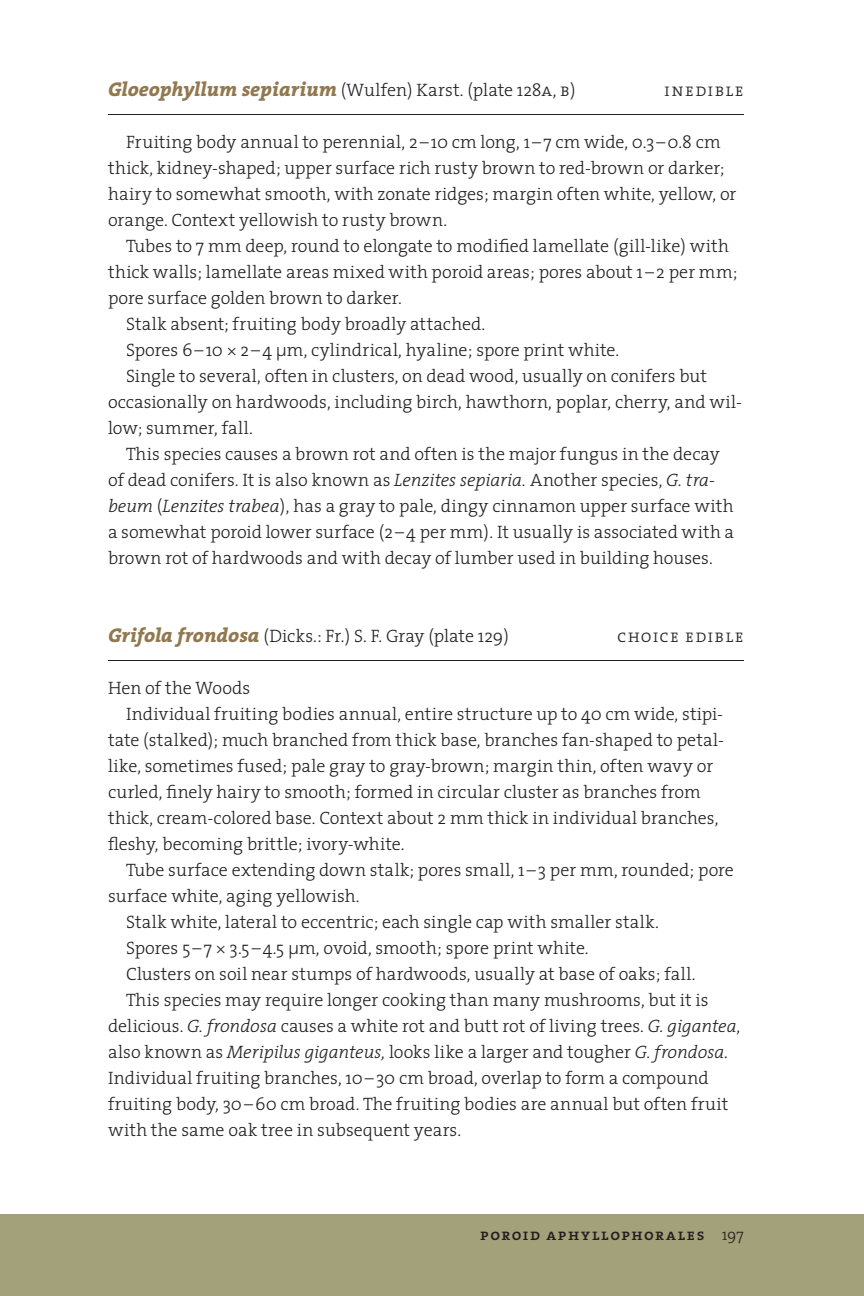
<style>
.page{position:relative;width:864px;height:1296px;background:#fff}
.page>*{position:absolute;margin:0;border:0;box-sizing:border-box;transform-origin:0 0}
.t1{font:300 18px/26px "The Serif";letter-spacing:.005em;color:#231f20}
.t2{font:18px "The Serif Light Caps";letter-spacing:.06em;color:#231f20}
.t3{font:18px "The Serif Light Caps";letter-spacing:.08em;color:#231f20}
.t4{font:16px "The Serif Semi Bold Caps";letter-spacing:.1em;color:#231f20}
.s1{font-weight:800;font-style:italic;font-size:20px;color:#92784e}
.s2{font-family:"The Serif Light Caps";font-weight:400}
.s3{font-family:"The Serif Light Expert";font-weight:400}
.s4{font-style:italic}
.s5{font-family:"The Serif";font-weight:300}
</style>
<div class="page">
<div style="left:0;top:1214px;width:864px;height:82px;background:#a2a17a"></div>
<hr style="left:108px;top:114px;width:636px;height:1px;background:#231f20">
<hr style="left:108px;top:660px;width:636px;height:1px;background:#231f20">
<p class="t1" style="left:108px;top:76px;width:469px"><span class="s1">Gloeophyllum sepiarium</span> (Wulfen) Karst. (plate 128<span class="s2">a, b</span>)</p>
<p class="t3" style="left:664px;top:75px;width:81px">inedible</p>
<p class="t1" style="left:108px;top:128px;width:630px;text-indent:18px">Fruiting body annual to perennial, 2–10 cm long, 1–7 cm wide, 0.3–0.8 cm thick, kidney-shaped; upper surface rich rusty brown to red-brown or darker; hairy to somewhat smooth, with zonate ridges; margin often white, yellow, or orange. Context yellowish to rusty brown.</p>
<p class="t1" style="left:126px;top:232px;width:605px">Tubes to 7 mm deep, round to elongate to modified lamellate (gill-like) with</p>
<p class="t1" style="left:108px;top:258px;width:631px">thick walls; lamellate areas mixed with poroid areas; pores about 1–2 per mm;</p>
<p class="t1" style="left:108px;top:284px;width:295px">pore surface golden brown to darker.</p>
<p class="t1" style="left:126px;top:310px;width:361px">Stalk absent; fruiting body broadly attached.</p>
<p class="t1" style="left:126px;top:336px;width:495px">Spores 6–10 <span class="s3">*</span> 2–4 µm, cylindrical, hyaline; spore print white.</p>
<p class="t1" style="left:126px;top:362px;width:583px">Single to several, often in clusters, on dead wood, usually on conifers but</p>
<p class="t1" style="left:108px;top:388px;width:636px">occasionally on hardwoods, including birch, hawthorn, poplar, cherry, and wil-</p>
<p class="t1" style="left:108px;top:414px;width:146px">low; summer, fall.</p>
<p class="t1" style="left:126px;top:440px;width:595px">This species causes a brown rot and often is the major fungus in the decay</p>
<p class="t1" style="left:108px;top:466px;width:608px">of dead conifers. It is also known as <span class="s4">Lenzites sepiaria.</span> Another species, <span class="s4">G. tra-</span></p>
<p class="t1" style="left:108px;top:492px;width:627px"><span class="s4">beum</span> (<span class="s4">Lenzites trabea</span>), has a gray to pale, dingy cinnamon upper surface with</p>
<p class="t1" style="left:108px;top:518px;width:628px">a somewhat poroid lower surface (2–4 per mm). It usually is associated with a</p>
<p class="t1" style="left:108px;top:544px;width:606px">brown rot of hardwoods and with decay of lumber used in building houses.</p>
<p class="t1" style="left:108px;top:622px;width:403px"><span class="s1">Grifola frondosa</span> (Dicks.: Fr.) S. F. Gray (plate 129)</p>
<p class="t2" style="left:617px;top:621px;width:128px">choice edible</p>
<p class="t1" style="left:108px;top:674px;width:144px">Hen of the Woods</p>
<p class="t1" style="left:126px;top:700px;width:599px">Individual fruiting bodies annual, entire structure up to 40 cm wide, stipi-</p>
<p class="t1" style="left:108px;top:726px;width:617px">tate (stalked); much branched from thick base, branches fan-shaped to petal-</p>
<p class="t1" style="left:108px;top:752px;width:607px">like, sometimes fused; pale gray to gray-brown; margin thin, often wavy or</p>
<p class="t1" style="left:108px;top:778px;width:594px">curled, finely hairy to smooth; formed in circular cluster as branches from</p>
<p class="t1" style="left:108px;top:804px;width:612px">thick, cream-colored base. Context about 2 mm thick in individual branches,</p>
<p class="t1" style="left:108px;top:830px;width:298px">fleshy, becoming brittle; ivory-white.</p>
<p class="t1" style="left:126px;top:856px;width:610px">Tube surface extending down stalk; pores small, 1–3 per mm, rounded; pore</p>
<p class="t1" style="left:108px;top:882px;width:253px">surface white, aging yellowish.</p>
<p class="t1" style="left:126px;top:908px;width:534px">Stalk white, lateral to eccentric; each single cap with smaller stalk.</p>
<p class="t1" style="left:126px;top:934px;width:464px">Spores 5–7 <span class="s3">*</span> 3.5–4.5 µm, ovoid, smooth; spore print white.</p>
<p class="t1" style="left:126px;top:960px;width:571px">Clusters on soil near stumps of hardwoods, usually at base of oaks; fall.</p>
<p class="t1" style="left:126px;top:986px;width:584px">This species may require longer cooking than many mushrooms, but it is</p>
<p class="t1" style="left:108px;top:1012px;width:634px">delicious. <span class="s4">G. frondosa</span> causes a white rot and butt rot of living trees. <span class="s4">G. gigantea</span>,</p>
<p class="t1" style="left:108px;top:1038px;width:622px">also known as <span class="s4">Meripilus giganteus,</span> looks like a larger and tougher <span class="s4">G. frondosa.</span></p>
<p class="t1" style="left:108px;top:1064px;width:602px">Individual fruiting branches, 10–30 cm broad, overlap to form a compound</p>
<p class="t1" style="left:108px;top:1090px;width:622px">fruiting body, 30–60 cm broad. The fruiting bodies are annual but often fruit</p>
<p class="t1" style="left:108px;top:1116px;width:355px">with the same oak tree in subsequent years.</p>
<p class="t4" style="left:480px;top:1221px;width:265px">poroid aphyllophorales <span class="s5">197</span></p>
</div>
